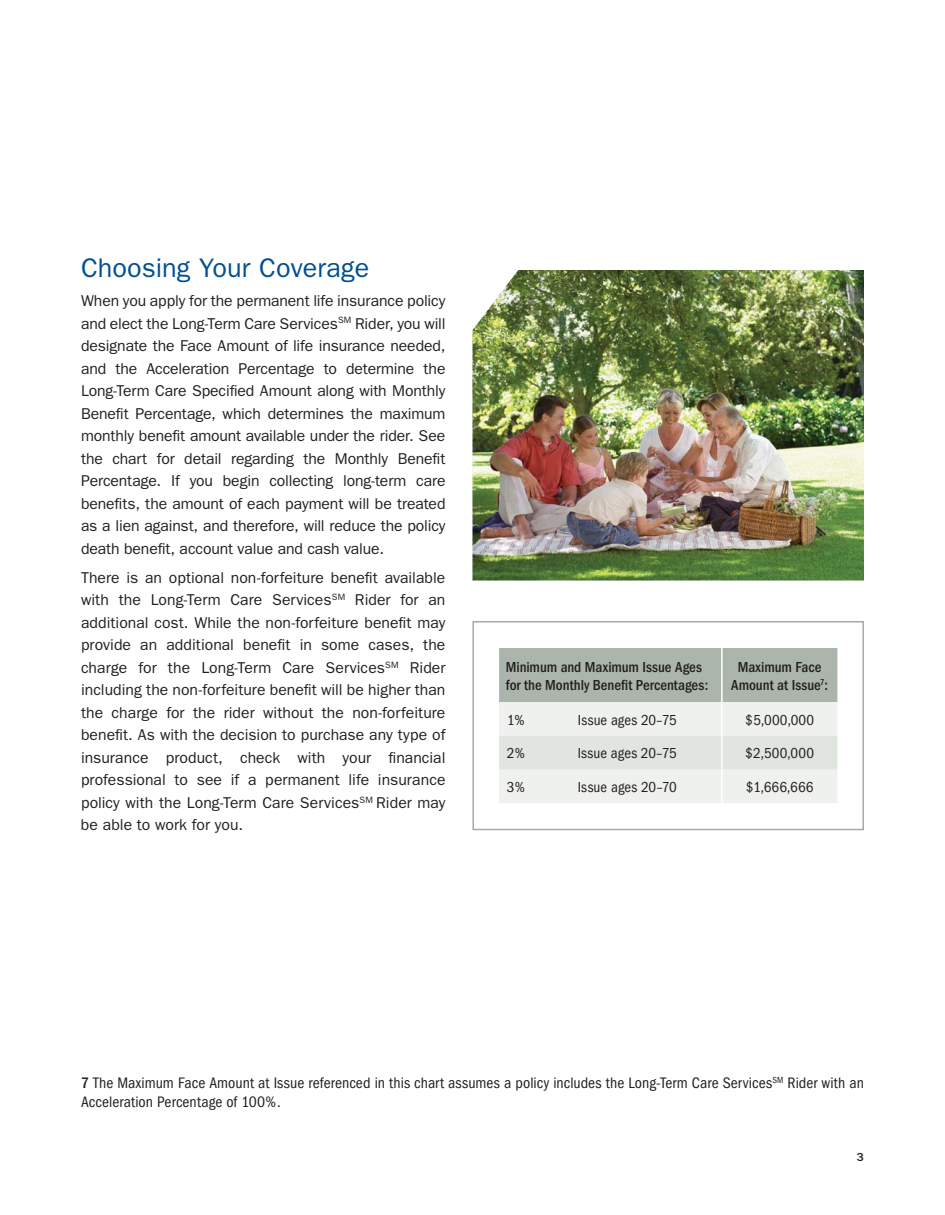
<style>
.page{position:relative;width:945px;height:1215px;background:#fff}
.page>*{position:absolute;margin:0;border:0;box-sizing:border-box;transform-origin:0 0}
.t1{font:27px "Franklin Gothic";letter-spacing:.005em;color:#004e94}
.t2{font:15.75px/22.5px "Franklin Gothic";color:#231f20;text-align:justify}
.t3{font:condensed 15.75px/18.9px "Franklin Gothic";letter-spacing:.005em;color:#231f20}
.t4{font:500 condensed 15px/18px "Franklin Gothic";letter-spacing:-.005em;color:#231f20}
.t5{font:condensed 15px "Franklin Gothic";letter-spacing:.005em;color:#231f20}
.t6{font:500 12px "Franklin Gothic";color:#231f20}
.s1{font-weight:500}
</style>
<div class="page">
<img style="left:472px;top:270px;width:392px;height:310px">
<div style="left:472px;top:621px;width:392px;height:209px;border:2px solid #a7a9ac"></div>
<svg style="left:499px;top:648px;width:338px;height:155px;background:#d3d9d3"></svg>
<hr style="left:721px;top:648px;width:2px;height:54px;background:#fff">
<hr style="left:721px;top:702px;width:2px;height:34px;background:#fff">
<hr style="left:721px;top:736px;width:2px;height:34px;background:#fff">
<hr style="left:721px;top:770px;width:2px;height:33px;background:#fff">
<h1 class="t1" style="left:81px;top:258px;width:290px">Choosing Your Coverage</h1>
<p class="t2" style="left:81px;top:291px;width:366px">When you apply for the permanent life insurance policy and elect the Long-Term Care Services<sup>SM</sup> Rider, you will designate the Face Amount of life insurance needed, and the Acceleration Percentage to determine the Long-Term Care Specified Amount along with Monthly Benefit Percentage, which determines the maximum monthly benefit amount available under the rider. See the chart for detail regarding the Monthly Benefit Percentage. If you begin collecting long-term care benefits, the amount of each payment will be treated as a lien against, and therefore, will reduce the policy death benefit, account value and cash value.</p>
<p class="t2" style="left:81px;top:567px;width:366px">There is an optional non-forfeiture benefit available with the Long-Term Care Services<sup>SM</sup> Rider for an additional cost. While the non-forfeiture benefit may provide an additional benefit in some cases, the charge for the Long-Term Care Services<sup>SM</sup> Rider including the non-forfeiture benefit will be higher than the charge for the rider without the non-forfeiture benefit. As with the decision to purchase any type of insurance product, check with your financial professional to see if a permanent life insurance policy with the Long-Term Care Services<sup>SM</sup> Rider may be able to work for you.</p>
<p class="t4" style="left:506px;top:659px;width:204px">Minimum and Maximum Issue Ages for the Monthly Benefit Percentages:</p>
<p class="t4" style="left:731px;top:659px;width:98px;text-align:center">Maximum Face<br>Amount at Issue<sup>7</sup>:</p>
<p class="t5" style="left:507px;top:714px;width:19px">1%</p>
<p class="t5" style="left:578px;top:714px;width:100px">Issue ages 20–75</p>
<p class="t5" style="left:745px;top:714px;width:70px">$5,000,000</p>
<p class="t5" style="left:507px;top:748px;width:20px">2%</p>
<p class="t5" style="left:578px;top:748px;width:100px">Issue ages 20–75</p>
<p class="t5" style="left:745px;top:748px;width:70px">$2,500,000</p>
<p class="t5" style="left:507px;top:782px;width:20px">3%</p>
<p class="t5" style="left:578px;top:782px;width:100px">Issue ages 20–70</p>
<p class="t5" style="left:746px;top:782px;width:69px">$1,666,666</p>
<p class="t3" style="left:81px;top:1075px;width:785px"><span class="s1">7</span> The Maximum Face Amount at Issue referenced in this chart assumes a policy includes the Long-Term Care Services<sup>SM</sup> Rider with an<br>Acceleration Percentage of 100%.</p>
<p class="t6" style="left:857px;top:1153px;width:9px">3</p>
</div>
